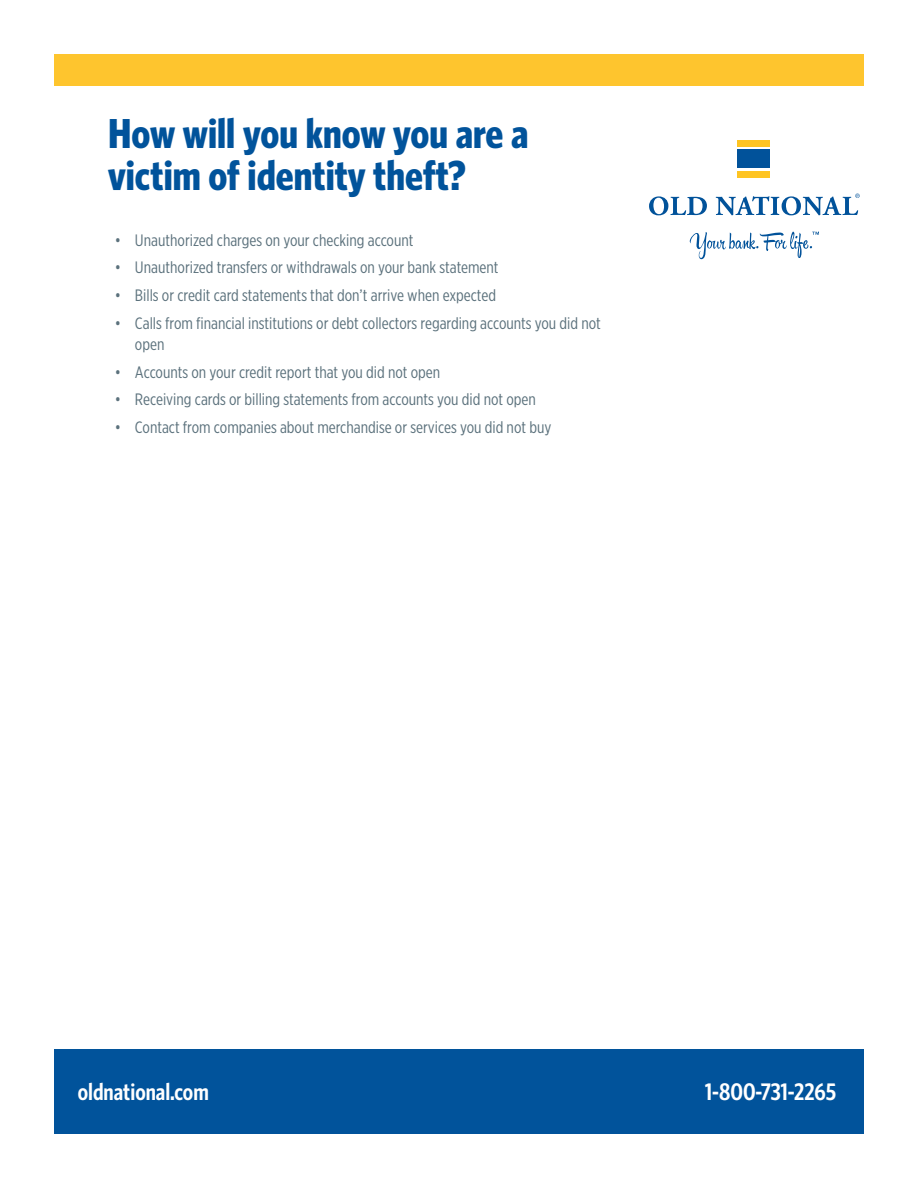
<style>
.page{position:relative;width:918px;height:1188px;background:#fff}
.page>*{position:absolute;margin:0;border:0;box-sizing:border-box;transform-origin:0 0}
.t1{font:700 42px/42px "Whitney Condensed";color:#01539b}
.t2{font:600 24px "Whitney Condensed";color:#fff}
.t3{font:16.5px/21px "Gotham X Narrow";color:#5b717c}
</style>
<div class="page">
<div style="left:54px;top:1050px;width:810px;height:84px;background:#01539b"></div>
<svg style="left:690px;top:232px;width:129px;height:27px"></svg>
<svg style="left:649px;top:196px;width:58px;height:19px"></svg>
<div style="left:737px;top:171px;width:33px;height:6px;background:#fec422"></div>
<div style="left:737px;top:150px;width:33px;height:18px;background:#01529a"></div>
<div style="left:737px;top:140px;width:33px;height:6px;background:#fec422"></div>
<svg style="left:716px;top:194px;width:144px;height:21px"></svg>
<div style="left:54px;top:54px;width:810px;height:32px;background:#fec52e"></div>
<h1 class="t1" style="left:108px;top:111px;width:422px">How will you know you are a victim of identity theft?</h1>
<p class="t3" style="left:115px;top:229px;width:300px">• Unauthorized charges on your checking account</p>
<p class="t3" style="left:115px;top:257px;width:385px">• Unauthorized transfers or withdrawals on your bank statement</p>
<p class="t3" style="left:115px;top:285px;width:383px">• Bills or credit card statements that don’t arrive when expected</p>
<p class="t3" style="left:135px;top:312px;width:468px;text-indent:-20px">• Calls from financial institutions or debt collectors regarding accounts you did not open</p>
<p class="t3" style="left:115px;top:361px;width:327px">• Accounts on your credit report that you did not open</p>
<p class="t3" style="left:115px;top:389px;width:423px">• Receiving cards or billing statements from accounts you did not open</p>
<p class="t3" style="left:115px;top:417px;width:438px">• Contact from companies about merchandise or services you did not buy</p>
<h2 class="t2" style="left:78px;top:1077px;width:133px">oldnational.com</h2>
<h2 class="t2" style="left:705px;top:1077px;width:133px">1-800-731-2265</h2>
</div>
